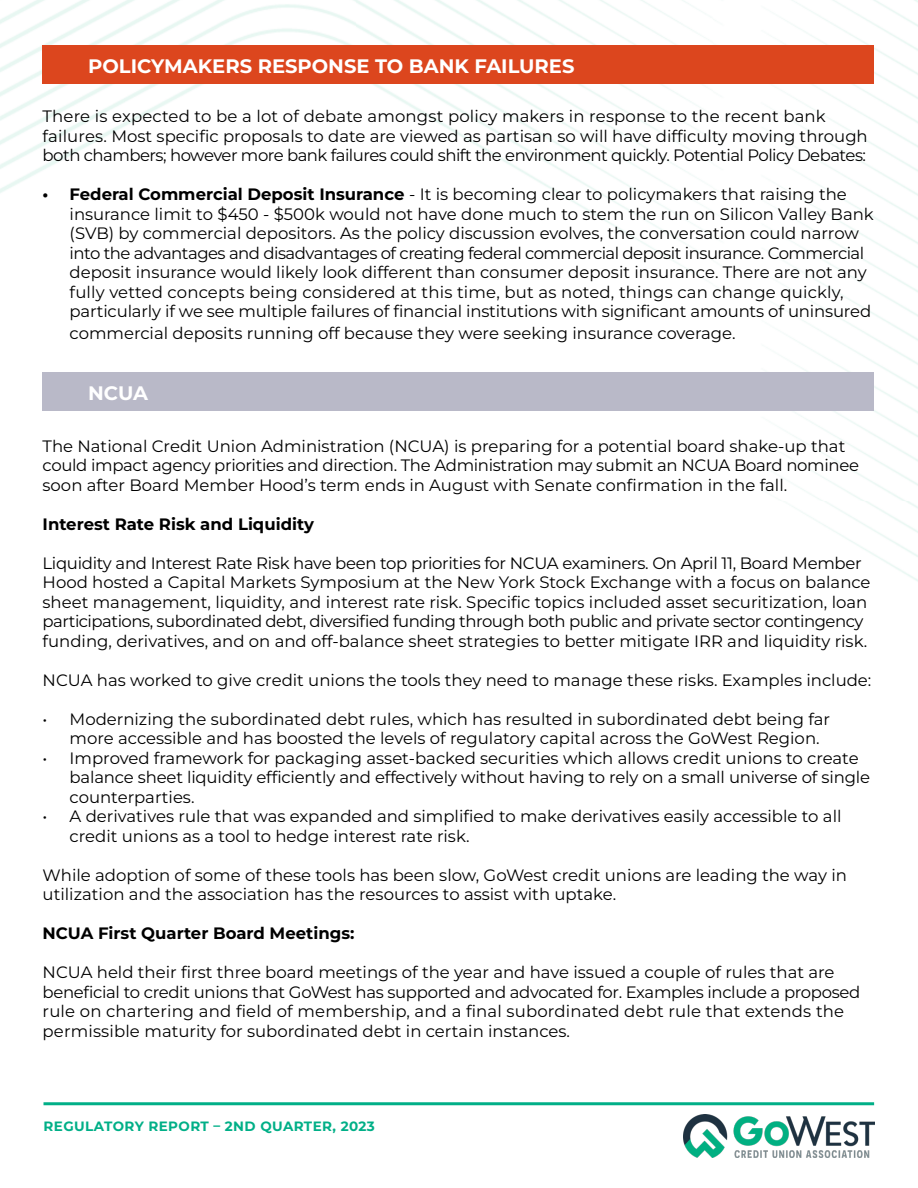
<style>
.page{position:relative;width:918px;height:1188px;background:#fff}
.page>*{position:absolute;margin:0;border:0;box-sizing:border-box;transform-origin:0 0}
.t1{font:700 19.5px "Montserrat";color:#fff}
.t2{font:16.5px/19.5px "Montserrat";color:#000}
.t3{font:700 16.5px "Montserrat";color:#000}
.t4{font:700 13.5px "Montserrat";letter-spacing:.03em;color:#00af87}
.s1{font-weight:700}
</style>
<div class="page">
<img style="left:715px;top:0;width:203px;height:582px">
<img style="left:683px;top:1115px;width:191px;height:43px">
<hr style="left:44px;top:1102px;width:830px;height:3px;background:#00af87">
<img style="left:0;top:0;width:715px;height:411px">
<div style="left:43px;top:45px;width:831px;height:38px;background:#dc461e"></div>
<div style="left:43px;top:373px;width:831px;height:38px;background:#b9b9c8"></div>
<p class="t1" style="left:88px;top:53px;width:488px">POLICYMAKERS RESPONSE TO BANK FAILURES</p>
<p class="t2" style="left:43px;top:106px;width:827px">There is expected to be a lot of debate amongst policy makers in response to the recent bank failures. Most specific proposals to date are viewed as partisan so will have difficulty moving through both chambers; however more bank failures could shift the environment quickly. Potential Policy Debates:</p>
<p class="t2" style="left:70px;top:184px;width:806px;text-indent:-27px"><span class="s1">• Federal Commercial Deposit Insurance</span> - It is becoming clear to policymakers that raising the insurance limit to $450 - $500k would not have done much to stem the run on Silicon Valley Bank (SVB) by commercial depositors. As the policy discussion evolves, the conversation could narrow into the advantages and disadvantages of creating federal commercial deposit insurance. Commercial deposit insurance would likely look different than consumer deposit insurance. There are not any fully vetted concepts being considered at this time, but as noted, things can change quickly, particularly if we see multiple failures of financial institutions with significant amounts of uninsured</p>
<p class="t2" style="left:70px;top:323px;width:668px">commercial deposits running off because they were seeking insurance coverage.</p>
<p class="t1" style="left:88px;top:380px;width:61px">NCUA</p>
<p class="t2" style="left:43px;top:436px;width:818px">The National Credit Union Administration (NCUA) is preparing for a potential board shake-up that could impact agency priorities and direction. The Administration may submit an NCUA Board nominee soon after Board Member Hood’s term ends in August with Senate confirmation in the fall.</p>
<p class="t3" style="left:43px;top:513px;width:273px">Interest Rate Risk and Liquidity</p>
<p class="t2" style="left:43px;top:553px;width:830px">Liquidity and Interest Rate Risk have been top priorities for NCUA examiners. On April 11, Board Member Hood hosted a Capital Markets Symposium at the New York Stock Exchange with a focus on balance sheet management, liquidity, and interest rate risk. Specific topics included asset securitization, loan participations, subordinated debt, diversified funding through both public and private sector contingency funding, derivatives, and on and off-balance sheet strategies to better mitigate IRR and liquidity risk.</p>
<p class="t2" style="left:43px;top:670px;width:830px">NCUA has worked to give credit unions the tools they need to manage these risks. Examples include:</p>
<p class="t2" style="left:70px;top:709px;width:762px;text-indent:-27px">• Modernizing the subordinated debt rules, which has resulted in subordinated debt being far more accessible and has boosted the levels of regulatory capital across the GoWest Region.</p>
<p class="t2" style="left:70px;top:748px;width:802px;text-indent:-27px">• Improved framework for packaging asset-backed securities which allows credit unions to create balance sheet liquidity efficiently and effectively without having to rely on a small universe of single counterparties.</p>
<p class="t2" style="left:70px;top:806px;width:773px;text-indent:-27px">• A derivatives rule that was expanded and simplified to make derivatives easily accessible to all credit unions as a tool to hedge interest rate risk.</p>
<p class="t2" style="left:43px;top:865px;width:806px">While adoption of some of these tools has been slow, GoWest credit unions are leading the way in utilization and the association has the resources to assist with uptake.</p>
<p class="t3" style="left:43px;top:922px;width:313px">NCUA First Quarter Board Meetings:</p>
<p class="t2" style="left:43px;top:962px;width:819px">NCUA held their first three board meetings of the year and have issued a couple of rules that are beneficial to credit unions that GoWest has supported and advocated for. Examples include a proposed rule on chartering and field of membership, and a final subordinated debt rule that extends the permissible maturity for subordinated debt in certain instances.</p>
<p class="t4" style="left:44px;top:1117px;width:333px">REGULATORY REPORT – 2ND QUARTER, 2023</p>
</div>
